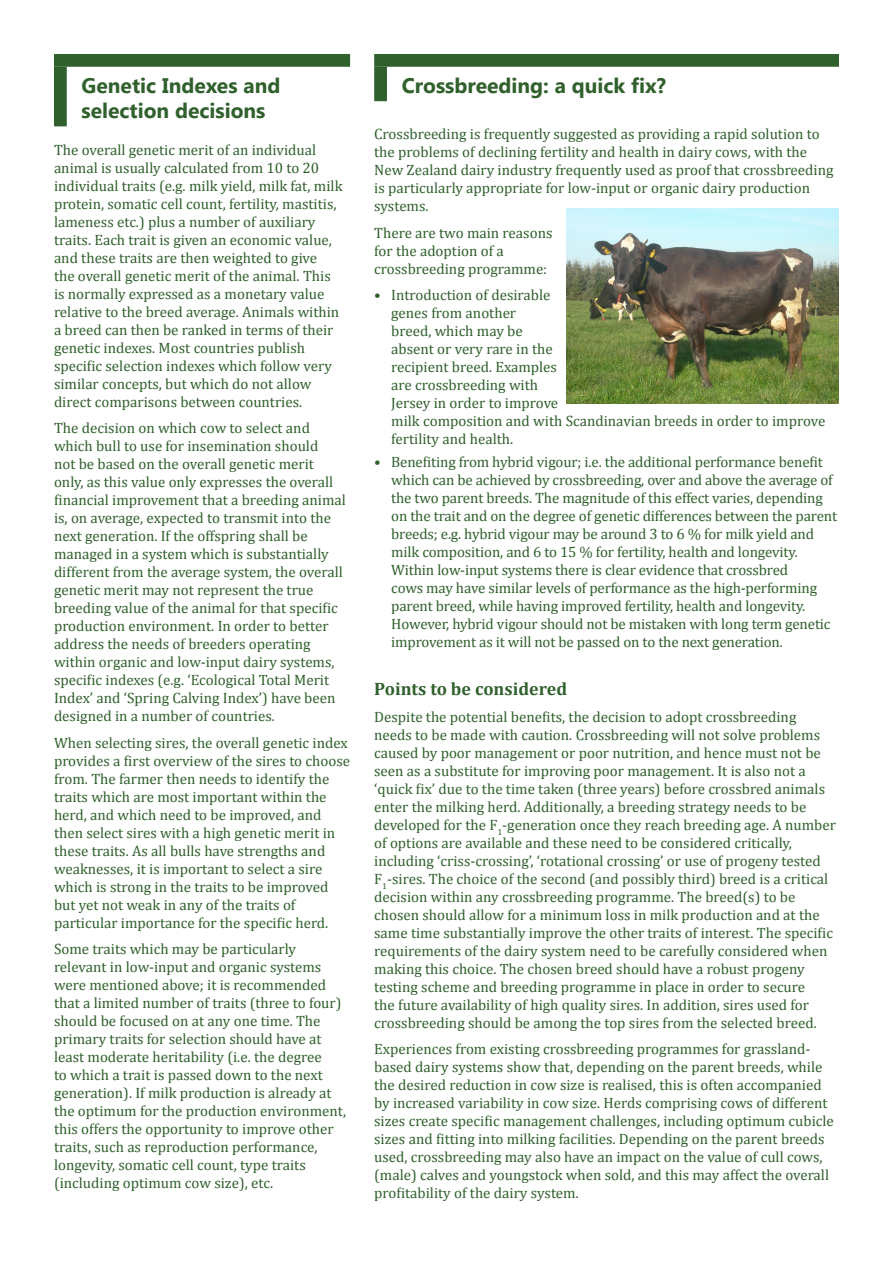
<style>
.page{position:relative;width:893px;height:1263px;background:#fff}
.page>*{position:absolute;margin:0;border:0;box-sizing:border-box;transform-origin:0 0}
.Sub_heading{font:700 21px/25.2px "Segoe UI";color:#30602c}
.Body{font:700 18px "Cambria";color:#30602c}
.Body-2{font:15px/18px "Cambria";color:#30602c}
</style>
<div class="page">
<div style="left:54px;top:54px;width:296px;height:13px;background:#30602c"></div>
<div style="left:54px;top:67px;width:13px;height:59px;background:#30602c"></div>
<div style="left:374px;top:54px;width:465px;height:13px;background:#30602c"></div>
<div style="left:374px;top:67px;width:13px;height:34px;background:#30602c"></div>
<img style="left:567px;top:208px;width:272px;height:196px">
<p class="Sub_heading" style="left:82px;top:71px;width:200px">Genetic Indexes and selection decisions</p>
<p class="Body-2" style="left:54px;top:141px;width:290px">The overall genetic merit of an individual animal is usually calculated from 10 to 20 individual traits (e.g. milk yield, milk fat, milk protein, somatic cell count, fertility, mastitis, lameness etc.) plus a number of auxiliary traits. Each trait is given an economic value, and these traits are then weighted to give<br>the overall genetic merit of the animal. This is normally expressed as a monetary value relative to the breed average. Animals within a breed can then be ranked in terms of their genetic indexes. Most countries publish specific selection indexes which follow very similar concepts, but which do not allow direct comparisons between countries.</p>
<p class="Body-2" style="left:54px;top:419px;width:293px">The decision on which cow to select and which bull to use for insemination should<br>not be based on the overall genetic merit only, as this value only expresses the overall financial improvement that a breeding animal is, on average, expected to transmit into the next generation. If the offspring shall be managed in a system which is substantially different from the average system, the overall genetic merit may not represent the true breeding value of the animal for that specific production environment. In order to better address the needs of breeders operating within organic and low-input dairy systems, specific indexes (e.g. ‘Ecological Total Merit Index’ and ‘Spring Calving Index’) have been designed in a number of countries.</p>
<p class="Body-2" style="left:54px;top:734px;width:298px">When selecting sires, the overall genetic index provides a first overview of the sires to choose from. The farmer then needs to identify the traits which are most important within the herd, and which need to be improved, and then select sires with a high genetic merit in these traits. As all bulls have strengths and weaknesses, it is important to select a sire which is strong in the traits to be improved but yet not weak in any of the traits of particular importance for the specific herd.</p>
<p class="Body-2" style="left:54px;top:940px;width:294px">Some traits which may be particularly relevant in low-input and organic systems were mentioned above; it is recommended that a limited number of traits (three to four) should be focused on at any one time. The primary traits for selection should have at least moderate heritability (i.e. the degree<br>to which a trait is passed down to the next generation). If milk production is already at the optimum for the production environment, this offers the opportunity to improve other traits, such as reproduction performance, longevity, somatic cell count, type traits (including optimum cow size), etc.</p>
<p class="Sub_heading" style="left:402px;top:71px;width:266px">Crossbreeding: a quick fix?</p>
<p class="Body-2" style="left:374px;top:125px;width:461px">Crossbreeding is frequently suggested as providing a rapid solution to the problems of declining fertility and health in dairy cows, with the New Zealand dairy industry frequently used as proof that crossbreeding is particularly appropriate for low-input or organic dairy production systems.</p>
<p class="Body-2" style="left:374px;top:224px;width:180px">There are two main reasons for the adoption of a crossbreeding programme:</p>
<p class="Body-2" style="left:391px;top:286px;width:436px;text-indent:-17px">• Introduction of desirable<br>genes from another<br>breed, which may be<br>absent or very rare in the<br>recipient breed. Examples<br>are crossbreeding with<br>Jersey in order to improve<br>milk composition and with Scandinavian breeds in order to improve fertility and health.</p>
<p class="Body-2" style="left:391px;top:452px;width:447px;text-indent:-17px">• Benefiting from hybrid vigour; i.e. the additional performance benefit which can be achieved by crossbreeding, over and above the average of the two parent breeds. The magnitude of this effect varies, depending on the trait and on the degree of genetic differences between the parent breeds; e.g. hybrid vigour may be around 3 to 6 % for milk yield and milk composition, and 6 to 15 % for fertility, health and longevity.<br>Within low-input systems there is clear evidence that crossbred<br>cows may have similar levels of performance as the high-performing parent breed, while having improved fertility, health and longevity.<br>However, hybrid vigour should not be mistaken with long term genetic improvement as it will not be passed on to the next generation.</p>
<p class="Body" style="left:374px;top:676px;width:194px">Points to be considered</p>
<p class="Body-2" style="left:374px;top:708px;width:463px">Despite the potential benefits, the decision to adopt crossbreeding needs to be made with caution. Crossbreeding will not solve problems caused by poor management or poor nutrition, and hence must not be seen as a substitute for improving poor management. It is also not a ‘quick fix’ due to the time taken (three years) before crossbred animals enter the milking herd. Additionally, a breeding strategy needs to be developed for the F<sub>1</sub>-generation once they reach breeding age. A number of options are available and these need to be considered critically, including ‘criss-crossing’, ‘rotational crossing’ or use of progeny tested F<sub>1</sub>-sires. The choice of the second (and possibly third) breed is a critical decision within any crossbreeding programme. The breed(s) to be chosen should allow for a minimum loss in milk production and at the same time substantially improve the other traits of interest. The specific requirements of the dairy system need to be carefully considered when making this choice. The chosen breed should have a robust progeny testing scheme and breeding programme in place in order to secure<br>the future availability of high quality sires. In addition, sires used for crossbreeding should be among the top sires from the selected breed.</p>
<p class="Body-2" style="left:374px;top:1040px;width:461px">Experiences from existing crossbreeding programmes for grassland&shy;based dairy systems show that, depending on the parent breeds, while the desired reduction in cow size is realised, this is often accompanied by increased variability in cow size. Herds comprising cows of different sizes create specific management challenges, including optimum cubicle sizes and fitting into milking facilities. Depending on the parent breeds used, crossbreeding may also have an impact on the value of cull cows, (male) calves and youngstock when sold, and this may affect the overall profitability of the dairy system.</p>
</div>
